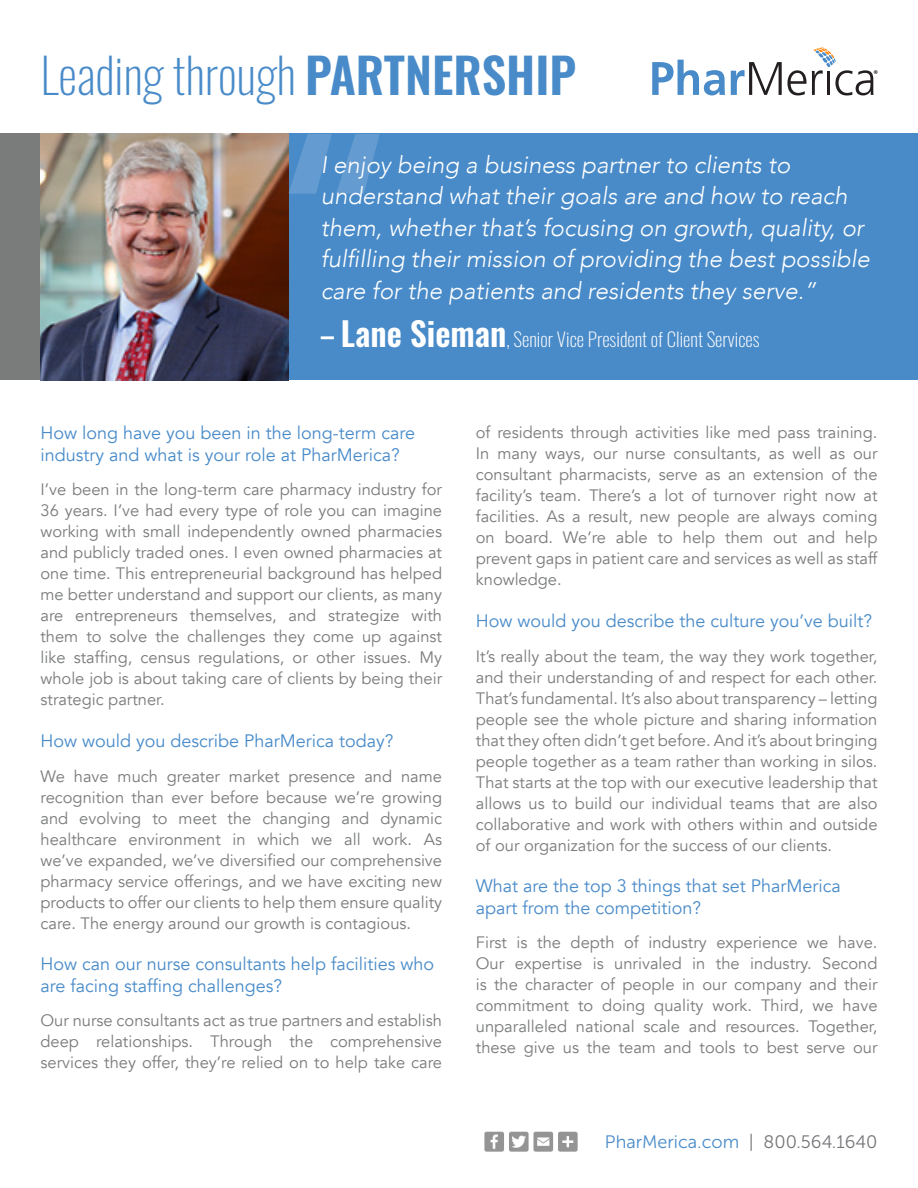
<style>
.page{position:relative;width:918px;height:1188px;background:#fff}
.page>*{position:absolute;margin:0;border:0;box-sizing:border-box;transform-origin:0 0}
.t1{font:200 48.6px "Oswald";color:#498bc9}
.t2{font:italic 300 24px/31.5px "Avenir";color:#fff}
.t3{font:200 19.2px "Oswald";color:#fff}
.t4{font:18px/21.6px "Avenir";color:#498bc9}
.t5{font:18px "Museo Sans 300";color:#498bc9}
.t6{font:16.5px/21px "Avenir";color:#7a7b7b;text-align:justify}
.s1{font-weight:600}
.s2{font-weight:600;font-size:27px}
.s3{font-weight:600;font-size:33px}
.s4{color:#757679}
</style>
<div class="page">
<div style="left:288px;top:134px;width:630px;height:246px;background:#498bc9"></div>
<div style="left:0;top:134px;width:40px;height:246px;background:#7a7b7b"></div>
<img style="left:484px;top:1131px;width:94px;height:21px">
<img style="left:40px;top:134px;width:248px;height:246px">
<svg style="left:288px;top:134px;width:92px;height:60px"></svg>
<svg style="left:652px;top:60px;width:73px;height:35px"></svg>
<svg style="left:731px;top:47px;width:147px;height:48px"></svg>
<p class="t1" style="left:40px;top:33px;width:537px">Leading through <span class="s1">PARTNERSHIP</span></p>
<p class="t2" style="left:321px;top:149px;width:551px">I enjoy being a business partner to clients to understand what their goals are and how to reach them, whether that’s focusing on growth, quality, or fulfilling their mission of providing the best possible care for the patients and residents they serve.”</p>
<p class="t3" style="left:321px;top:322px;width:440px"><span class="s2">–</span> <span class="s3">Lane Sieman</span>, Senior Vice President of Client Services</p>
<p class="t4" style="left:40px;top:422px;width:376px">How long have you been in the long-term care industry and what is your role at PharMerica?</p>
<p class="t6" style="left:40px;top:479px;width:403px">I’ve been in the long-term care pharmacy industry for 36 years. I’ve had every type of role you can imagine working with small independently owned pharmacies and publicly traded ones. I even owned pharmacies at one time. This entrepreneurial background has helped me better understand and support our clients, as many are entrepreneurs themselves, and strategize with them to solve the challenges they come up against like staffing, census regulations, or other issues. My whole job is about taking care of clients by being their strategic partner.</p>
<p class="t4" style="left:40px;top:730px;width:355px">How would you describe PharMerica today?</p>
<p class="t6" style="left:40px;top:766px;width:403px">We have much greater market presence and name recognition than ever before because we’re growing and evolving to meet the changing and dynamic healthcare environment in which we all work. As we’ve expanded, we’ve diversified our comprehensive pharmacy service offerings, and we have exciting new products to offer our clients to help them ensure quality care. The energy around our growth is contagious.</p>
<p class="t4" style="left:40px;top:954px;width:395px">How can our nurse consultants help facilities who are facing staffing challenges?</p>
<p class="t6" style="left:40px;top:1011px;width:403px">Our nurse consultants act as true partners and establish deep relationships. Through the comprehensive services they offer, they’re relied on to help take care</p>
<p class="t6" style="left:476px;top:422px;width:403px">of residents through activities like med pass training.<br>In many ways, our nurse consultants, as well as our consultant pharmacists, serve as an extension of the facility’s team. There’s a lot of turnover right now at facilities. As a result, new people are always coming on board. We’re able to help them out and help prevent gaps in patient care and services as well as staff knowledge.</p>
<p class="t4" style="left:476px;top:610px;width:398px">How would you describe the culture you’ve built?</p>
<p class="t6" style="left:476px;top:646px;width:403px">It’s really about the team, the way they work together, and their understanding of and respect for each other.<br>That’s fundamental. It’s also about transparency – letting people see the whole picture and sharing information that they often didn’t get before. And it’s about bringing people together as a team rather than working in silos.<br>That starts at the top with our executive leadership that allows us to build our individual teams that are also collaborative and work with others within and outside of our organization for the success of our clients.</p>
<p class="t4" style="left:476px;top:876px;width:366px">What are the top 3 things that set PharMerica apart from the competition?</p>
<p class="t6" style="left:476px;top:933px;width:403px">First is the depth of industry experience we have.<br>Our expertise is unrivaled in the industry. Second is the character of people in our company and their commitment to doing quality work. Third, we have unparalleled national scale and resources. Together, these give us the team and tools to best serve our</p>
<p class="t5" style="left:605px;top:1132px;width:274px">PharMerica.com <span class="s4">| 800.564.1640</span></p>
</div>
